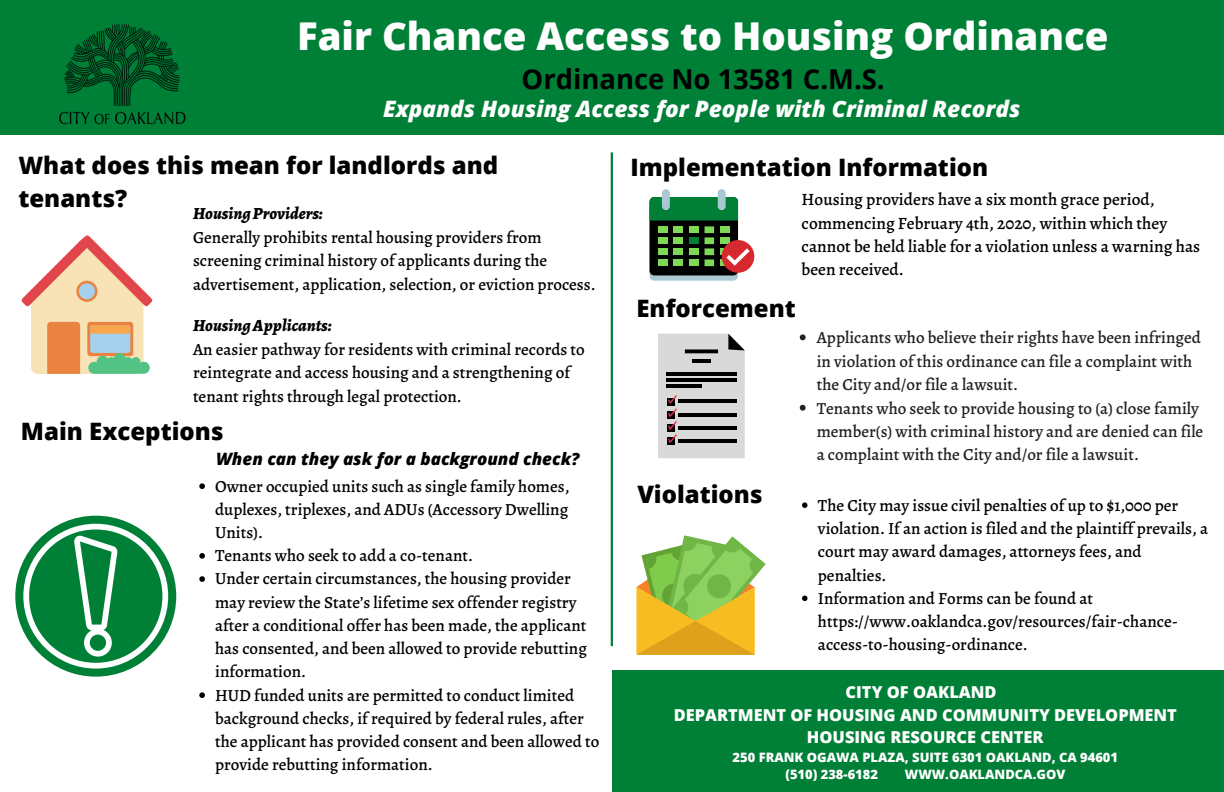
<style>
.page{position:relative;width:1224px;height:792px;background:#fff}
.page>*{position:absolute;margin:0;border:0;box-sizing:border-box;transform-origin:0 0}
.t1{font:800 38.4px "Open Sans";color:#fff}
.t2{font:700 27.4px "Open Sans";color:#000}
.t3{font:800 24px/33px "Open Sans";color:#000}
.t4{font:italic 800 22.6px "Open Sans";color:#fff}
.t5{font:500 17.2px/23.4px "Alegreya";color:#000}
.t6{font:500 17px/23.2px "Alegreya";color:#000}
.t7{font:500 17px/23.4px "Alegreya";color:#222}
.t8{font:italic 800 17px "Alegreya";color:#000}
.t9{font:italic 800 17px "Open Sans";color:#000}
.t10{font:800 16.4px/22.4px "Open Sans";color:#fff;text-align:center}
.t11{font:800 13px/17.4px "Open Sans";color:#fff}
</style>
<div class="page">
<div style="left:0;top:0;width:1224px;height:135px;background:#008037"></div>
<img style="left:59px;top:23px;width:127px;height:102px">
<div style="left:650px;top:202px;width:88px;height:79px;background:linear-gradient(to right,#a5c2ce,#abc9d6);border-radius:5px"></div>
<div style="left:650px;top:197px;width:88px;height:78px;background:#000;border-radius:5px"></div>
<div style="left:650px;top:197px;width:88px;height:24px;background:#008037"></div>
<div style="left:658px;top:226px;width:10px;height:7px;background:#7ed957"></div>
<div style="left:673px;top:226px;width:10px;height:7px;background:#7ed957"></div>
<div style="left:689px;top:226px;width:10px;height:7px;background:#7ed957"></div>
<div style="left:705px;top:226px;width:9px;height:7px;background:#7ed957"></div>
<div style="left:720px;top:226px;width:10px;height:7px;background:#7ed957"></div>
<div style="left:658px;top:237px;width:10px;height:7px;background:#7ed957"></div>
<div style="left:673px;top:237px;width:10px;height:7px;background:#7ed957"></div>
<div style="left:689px;top:237px;width:10px;height:7px;background:#008037"></div>
<div style="left:705px;top:237px;width:9px;height:7px;background:#7ed957"></div>
<div style="left:720px;top:237px;width:10px;height:7px;background:#7ed957"></div>
<div style="left:658px;top:248px;width:10px;height:7px;background:#7ed957"></div>
<div style="left:673px;top:248px;width:10px;height:7px;background:#7ed957"></div>
<div style="left:689px;top:248px;width:10px;height:7px;background:#7ed957"></div>
<div style="left:705px;top:248px;width:9px;height:7px;background:#7ed957"></div>
<div style="left:720px;top:248px;width:10px;height:7px;background:#7ed957"></div>
<div style="left:658px;top:259px;width:10px;height:7px;background:#7ed957"></div>
<div style="left:673px;top:259px;width:10px;height:7px;background:#7ed957"></div>
<div style="left:689px;top:259px;width:10px;height:7px;background:#7ed957"></div>
<div style="left:705px;top:259px;width:9px;height:7px;background:#7ed957"></div>
<div style="left:720px;top:259px;width:10px;height:7px;background:#7ed957"></div>
<div style="left:662px;top:189px;width:8px;height:21px;background:#aac7d4;border-radius:4px"></div>
<div style="left:718px;top:189px;width:8px;height:21px;background:#aac7d4;border-radius:4px"></div>
<div style="left:722px;top:240px;width:32px;height:33px;background:#d7282f;border-radius:50%"></div>
<svg style="left:722px;top:244px;width:32px;height:24px"></svg>
<svg style="left:658px;top:334px;width:87px;height:124px;background:#adacac"></svg>
<div style="left:612px;top:670px;width:612px;height:122px;background:#008037"></div>
<svg style="left:199px;top:483px;width:6px;height:6px"></svg>
<svg style="left:199px;top:553px;width:6px;height:6px"></svg>
<svg style="left:199px;top:576px;width:6px;height:6px"></svg>
<svg style="left:199px;top:692px;width:6px;height:6px"></svg>
<svg style="left:611px;top:152px;width:2px;height:494px"></svg>
<svg style="left:21px;top:235px;width:132px;height:139px"></svg>
<svg style="left:636px;top:535px;width:129px;height:120px"></svg>
<svg style="left:15px;top:515px;width:162px;height:162px"></svg>
<svg style="left:802px;top:502px;width:6px;height:6px"></svg>
<svg style="left:802px;top:596px;width:6px;height:5px"></svg>
<svg style="left:800px;top:334px;width:6px;height:6px"></svg>
<svg style="left:800px;top:405px;width:6px;height:6px"></svg>
<h1 class="t1" style="left:297px;top:9px;width:813px">Fair Chance Access to Housing Ordinance</h1>
<h3 class="t4" style="left:383px;top:93px;width:639px">Expands Housing Access for People with Criminal Records</h3>
<h3 class="t3" style="left:18px;top:148px;width:481px">What does this mean for landlords and tenants?</h3>
<h2 class="t2" style="left:522px;top:60px;width:365px">Ordinance No 13581 C.M.S.</h2>
<h3 class="t3" style="left:630px;top:150px;width:359px">Implementation Information</h3>
<p class="t5" style="left:802px;top:188px;width:400px">Housing providers have a six month grace period, commencing February 4th, 2020, within which they cannot be held liable for a violation unless a warning has been received.</p>
<p class="t8" style="left:193px;top:202px;width:131px">HousingProviders:</p>
<p class="t6" style="left:193px;top:225px;width:404px">Generally prohibits rental housing providers from screening criminal history of applicants during the advertisement, application, selection, or eviction process.</p>
<p class="t8" style="left:193px;top:314px;width:140px">HousingApplicants:</p>
<p class="t6" style="left:193px;top:337px;width:393px">An easier pathway for residents with criminal records to reintegrate and access housing and a strengthening of tenant rights through legal protection.</p>
<h3 class="t3" style="left:21px;top:415px;width:204px">Main Exceptions</h3>
<p class="t9" style="left:216px;top:447px;width:365px">When can they ask for a background check?</p>
<p class="t6" style="left:215px;top:474px;width:386px">Owner occupied units such as single family homes, duplexes, triplexes, and ADUs (Accessory Dwelling Units).<br>Tenants who seek to add a co-tenant.<br>Under certain circumstances, the housing provider may review the State’s lifetime sex offender registry after a conditional offer has been made, the applicant has consented, and been allowed to provide rebutting information.<br>HUD funded units are permitted to conduct limited background checks, if required by federal rules, after the applicant has provided consent and been allowed to provide rebutting information.</p>
<h3 class="t3" style="left:636px;top:292px;width:161px">Enforcement</h3>
<h3 class="t3" style="left:637px;top:478px;width:127px">Violations</h3>
<p class="t7" style="left:817px;top:326px;width:388px">Applicants who believe their rights have been infringed in violation of this ordinance can file a complaint with the City and/or file a lawsuit.<br>Tenants who seek to provide housing to (a) close family member(s) with criminal history and are denied can file a complaint with the City and/or file a lawsuit.</p>
<p class="t6" style="left:818px;top:493px;width:392px">The City may issue civil penalties of up to $1,000 per violation. If an action is filed and the plaintiff prevails, a court may award damages, attorneys fees, and penalties.<br>Information and Forms can be found at https://www.oaklandca.gov/resources/fair-chance&shy;access-to-housing-ordinance.</p>
<p class="t10" style="left:674px;top:681px;width:505px">CITY OF OAKLAND<br>DEPARTMENT OF HOUSING AND COMMUNITY DEVELOPMENT<br>HOUSING RESOURCE CENTER</p>
<p class="t11" style="left:785px;top:748px;width:334px;text-indent:-53px">250 FRANK OGAWA PLAZA, SUITE 6301 OAKLAND, CA 94601 (510) 238-6182</p>
<p class="t11" style="left:905px;top:765px;width:162px">WWW.OAKLANDCA.GOV</p>
</div>
